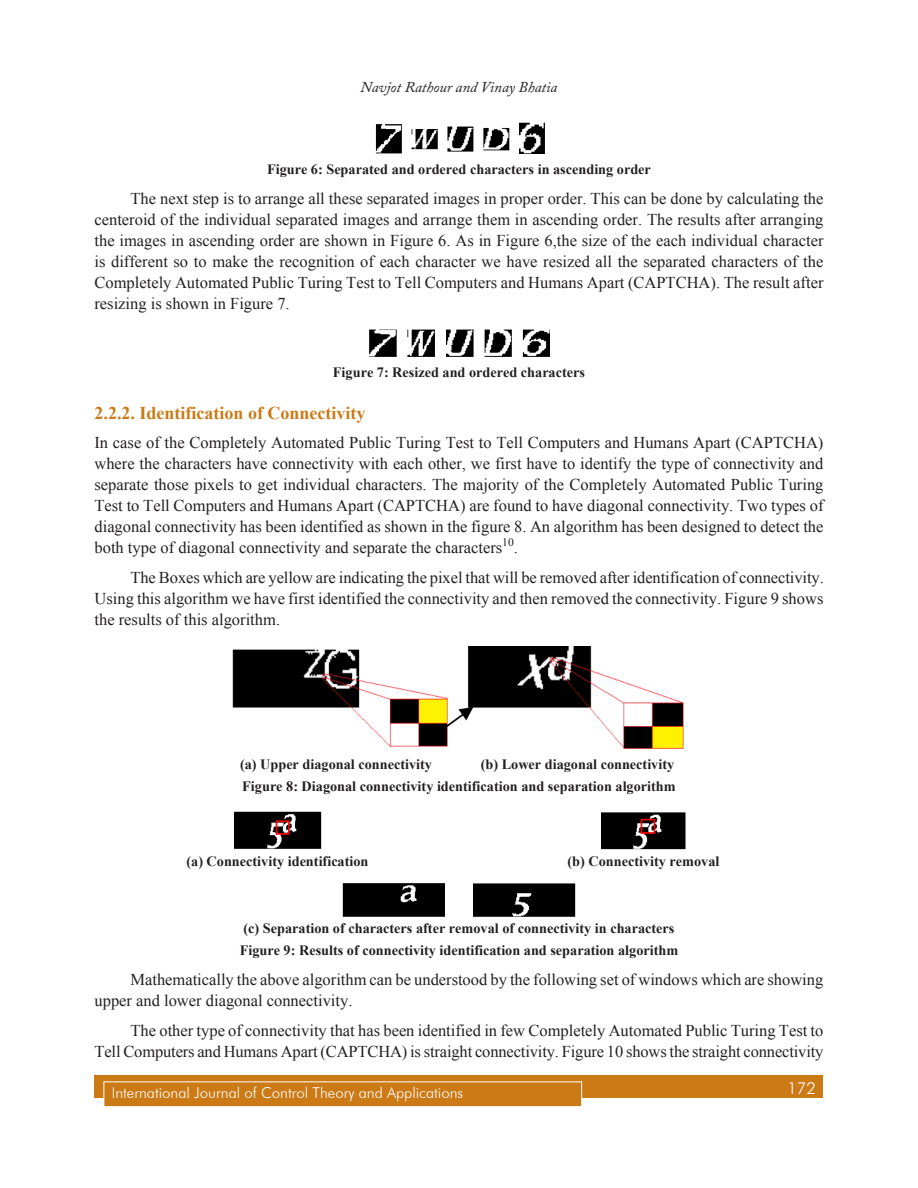
<style>
.page{position:relative;width:918px;height:1188px;background:#fff}
.page>*{position:absolute;margin:0;border:0;box-sizing:border-box;transform-origin:0 0}
.Subhead_2{font:700 18px "Times New Roman";color:#cb7a16}
.Body_text{font:16.5px/21px "Times New Roman";color:#231f20;text-align:justify}
.t1{font:300 16.5px "Futura BT";color:#fff}
.t2{font:300 15px "Futura BT";color:#fff}
.t3{font:italic 15px "Adobe Caslon Pro";color:#231f20}
.t4{font:700 14.25px "Times New Roman";color:#231f20}
</style>
<div class="page">
<div style="left:94px;top:1076px;width:730px;height:22px;background:#cb7a16"></div>
<div style="left:104px;top:1082px;width:478px;height:25px;background:#cb7a16"></div>
<div style="left:104px;top:1082px;width:478px;height:25px;border:1px solid #fff"></div>
<img style="left:375px;top:122px;width:169px;height:32px">
<img style="left:369px;top:330px;width:180px;height:27px">
<img style="left:233px;top:646px;width:451px;height:103px">
<img style="left:234px;top:811px;width:87px;height:38px">
<img style="left:601px;top:812px;width:85px;height:37px">
<img style="left:343px;top:883px;width:102px;height:33px">
<img style="left:473px;top:883px;width:102px;height:33px">
<p class="t3" style="left:361px;top:78px;width:198px">Navjot Rathour and Vinay Bhatia</p>
<p class="t4" style="left:267px;top:159px;width:385px">Figure 6: Separated and ordered characters in ascending order</p>
<p class="Body_text" style="left:94px;top:188px;width:731px;text-indent:36px">The next step is to arrange all these separated images in proper order. This can be done by calculating the centeroid of the individual separated images and arrange them in ascending order. The results after arranging the images in ascending order are shown in Figure 6. As in Figure 6,the size of the each individual character is different so to make the recognition of each character we have resized all the separated characters of the Completely Automated Public Turing Test to Tell Computers and Humans Apart (CAPTCHA). The result after resizing is shown in Figure 7.</p>
<p class="t4" style="left:333px;top:362px;width:254px">Figure 7: Resized and ordered characters</p>
<p class="Subhead_2" style="left:94px;top:401px;width:272px">2.2.2. Identification of Connectivity</p>
<p class="Body_text" style="left:94px;top:432px;width:731px">In case of the Completely Automated Public Turing Test to Tell Computers and Humans Apart (CAPTCHA) where the characters have connectivity with each other, we first have to identify the type of connectivity and separate those pixels to get individual characters. The majority of the Completely Automated Public Turing Test to Tell Computers and Humans Apart (CAPTCHA) are found to have diagonal connectivity. Two types of diagonal connectivity has been identified as shown in the figure 8. An algorithm has been designed to detect the both type of diagonal connectivity and separate the characters<sup>10</sup>.</p>
<p class="Body_text" style="left:94px;top:567px;width:731px;text-indent:36px">The Boxes which are yellow are indicating the pixel that will be removed after identification of connectivity.<br>Using this algorithm we have first identified the connectivity and then removed the connectivity. Figure 9 shows the results of this algorithm.</p>
<p class="t4" style="left:240px;top:754px;width:193px">(a) Upper diagonal connectivity</p>
<p class="t4" style="left:481px;top:754px;width:195px">(b) Lower diagonal connectivity</p>
<p class="t4" style="left:242px;top:776px;width:435px">Figure 8: Diagonal connectivity identification and separation algorithm</p>
<p class="t4" style="left:186px;top:852px;width:184px">(a) Connectivity identification</p>
<p class="t4" style="left:568px;top:852px;width:153px">(b) Connectivity removal</p>
<p class="t4" style="left:244px;top:919px;width:432px">(c) Separation of characters after removal of connectivity in characters</p>
<p class="t4" style="left:240px;top:940px;width:440px">Figure 9: Results of connectivity identification and separation algorithm</p>
<p class="Body_text" style="left:94px;top:969px;width:730px;text-indent:36px">Mathematically the above algorithm can be understood by the following set of windows which are showing upper and lower diagonal connectivity.</p>
<p class="Body_text" style="left:94px;top:1020px;width:730px;text-align:right">The other type of connectivity that has been identified in few Completely Automated Public Turing Test to<br>Tell Computers and Humans Apart (CAPTCHA) is straight connectivity. Figure 10 shows the straight connectivity</p>
<p class="t2" style="left:112px;top:1084px;width:353px">International Journal of Control Theory and Applications</p>
<p class="t1" style="left:787px;top:1078px;width:30px">172</p>
</div>
